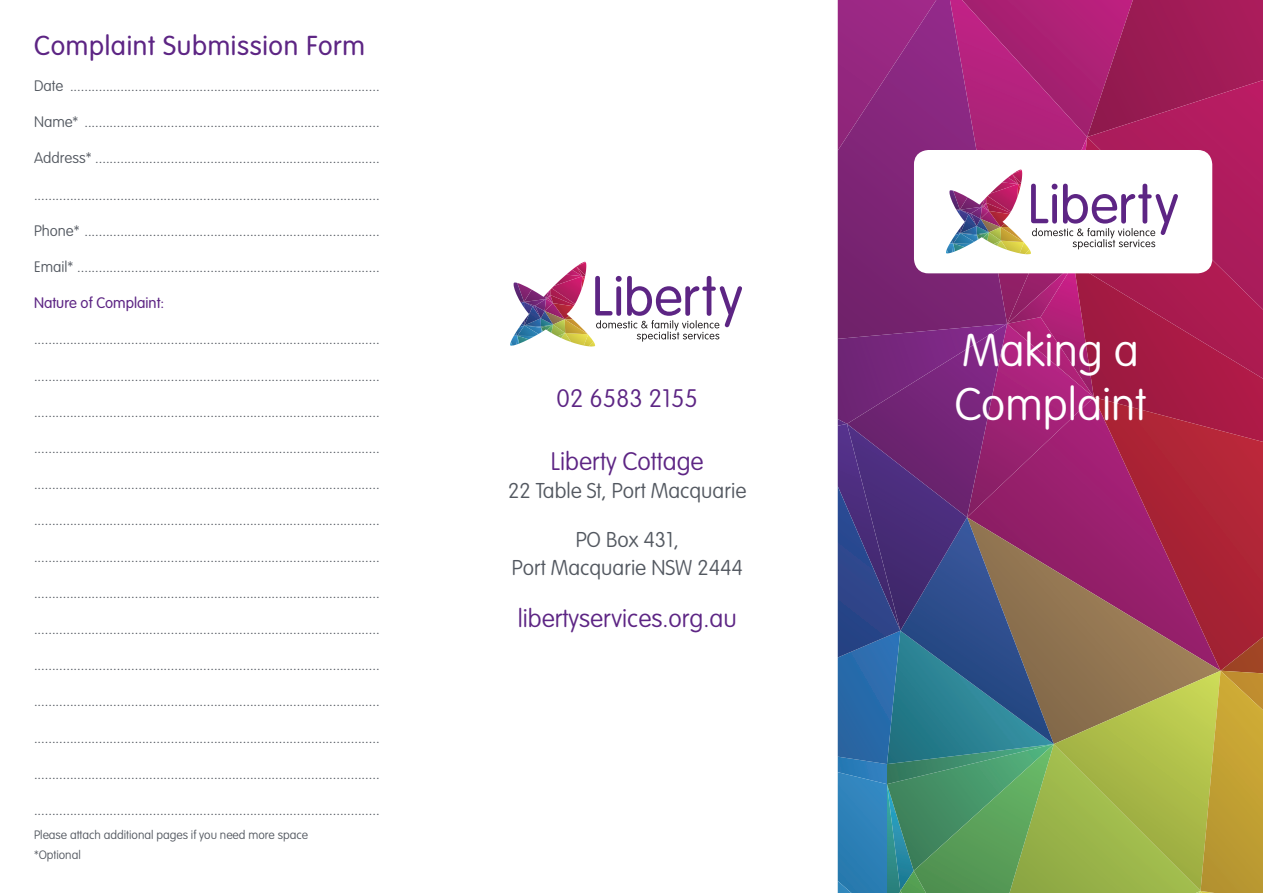
<style>
.page{position:relative;width:1263px;height:893px;background:#fff}
.page>*{position:absolute;margin:0;border:0;box-sizing:border-box;transform-origin:0 0}
.t1{font:100 45px/54px "VAG Rounded Std";color:#fff}
._1_para_pink{font:300 27px "VAG Rounded Std";letter-spacing:.025em;color:#5d2584}
.secondary_heading{font:100 24.9px "VAG Rounded Std";color:#5d2584}
.secondary_heading-2{font:100 21.15px "VAG Rounded Std";color:#535860}
.t2{font:100 15px "VAG Rounded Std";color:#535860}
.t3{font:300 15px "VAG Rounded Std";color:#5d2584}
.t4{font:100 12px "VAG Rounded Std";color:#535860}
</style>
<div class="page">
<svg style="left:838px;top:0;width:425px;height:893px;background:#905772"></svg>
<img style="left:510px;top:262px;width:232px;height:85px">
<p class="_1_para_pink" style="left:34px;top:30px;width:332px">Complaint Submission Form</p>
<p class="t2" style="left:34px;top:77px;width:347px">Date ......................................................................................</p>
<p class="t2" style="left:34px;top:113px;width:347px">Name* ..................................................................................</p>
<p class="t2" style="left:34px;top:150px;width:347px">Address* ...............................................................................</p>
<p class="t2" style="left:34px;top:186px;width:347px">................................................................................................</p>
<p class="t2" style="left:34px;top:222px;width:347px">Phone* ..................................................................................</p>
<p class="t2" style="left:34px;top:258px;width:347px">Email* ....................................................................................</p>
<p class="t3" style="left:34px;top:294px;width:132px">Nature of Complaint:</p>
<p class="t2" style="left:34px;top:331px;width:347px">................................................................................................</p>
<p class="t2" style="left:34px;top:367px;width:347px">................................................................................................</p>
<p class="t2" style="left:34px;top:403px;width:347px">................................................................................................</p>
<p class="t2" style="left:34px;top:439px;width:347px">................................................................................................</p>
<p class="t2" style="left:34px;top:475px;width:347px">................................................................................................</p>
<p class="t2" style="left:34px;top:512px;width:347px">................................................................................................</p>
<p class="t2" style="left:34px;top:548px;width:347px">................................................................................................</p>
<p class="t2" style="left:34px;top:584px;width:347px">................................................................................................</p>
<p class="t2" style="left:34px;top:620px;width:347px">................................................................................................</p>
<p class="t2" style="left:34px;top:656px;width:347px">................................................................................................</p>
<p class="t2" style="left:34px;top:693px;width:347px">................................................................................................</p>
<p class="t2" style="left:34px;top:729px;width:347px">................................................................................................</p>
<p class="t2" style="left:34px;top:765px;width:347px">................................................................................................</p>
<p class="t2" style="left:34px;top:801px;width:347px">................................................................................................</p>
<p class="t4" style="left:34px;top:828px;width:275px">Please attach additional pages if you need more space</p>
<p class="t4" style="left:34px;top:848px;width:48px">*Optional</p>
<p class="secondary_heading" style="left:557px;top:384px;width:143px">02 6583 2155</p>
<p class="secondary_heading" style="left:551px;top:447px;width:154px">Liberty Cottage</p>
<p class="secondary_heading-2" style="left:508px;top:478px;width:240px">22 Table St, Port Macquarie</p>
<p class="secondary_heading-2" style="left:576px;top:527px;width:105px">PO Box 431,</p>
<p class="secondary_heading-2" style="left:512px;top:555px;width:233px">Port Macquarie NSW 2444</p>
<p class="secondary_heading" style="left:518px;top:604px;width:221px">libertyservices.org.au</p>
<p class="t1" style="left:954px;top:325px;width:193px">Making a<br>Complaint</p>
</div>
